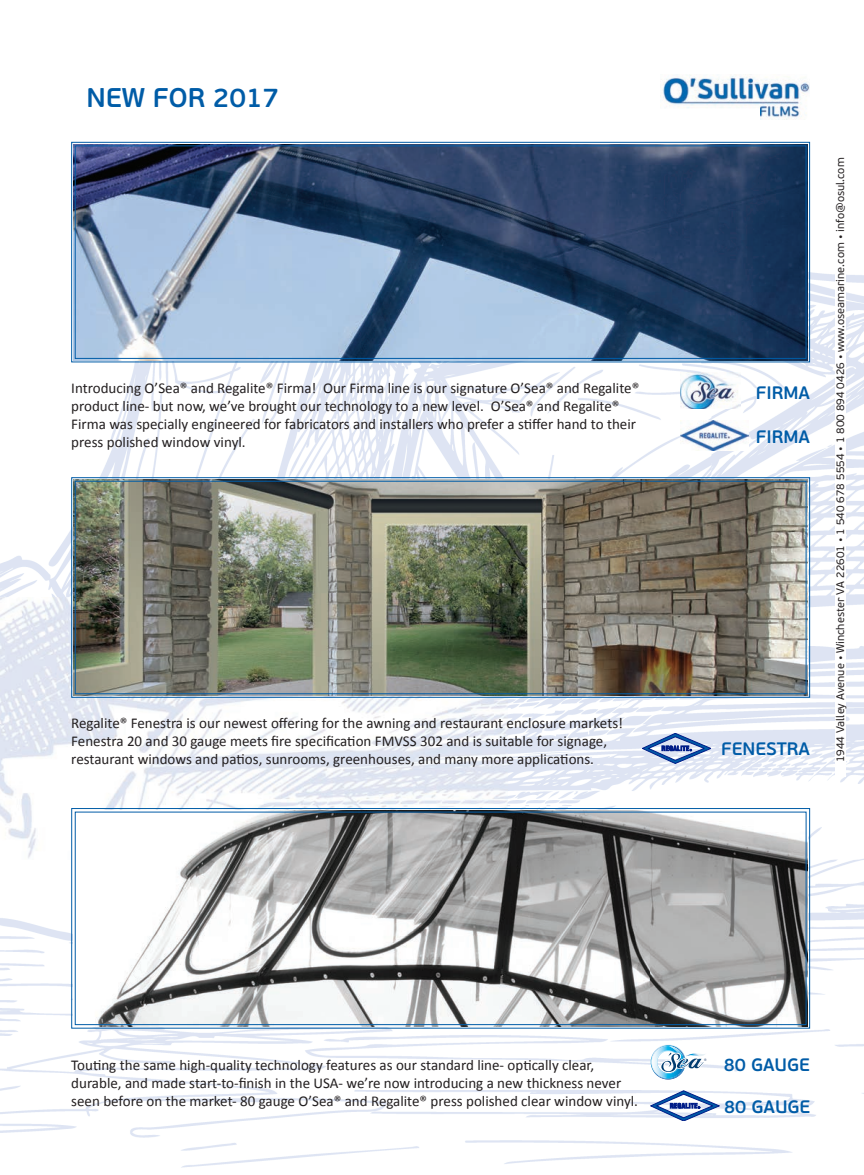
<style>
.page{position:relative;width:864px;height:1175px;background:#fff}
.page>*{position:absolute;margin:0;border:0;box-sizing:border-box;transform-origin:0 0}
.t1{font:600 27px "PF Beau Sans Pro";color:#005ca7}
.t2{font:600 18px "PF Beau Sans Pro";color:#005ca7}
.t3{font:15px/18px "Calibri";color:#231f20}
.t4{font:11.1px "PF Beau Sans Pro";color:#231f20}
.t5{font:4.95px "Myriad";color:#244271}
</style>
<div class="page">
<img style="left:0;top:363px;width:711px;height:234px">
<img style="left:711px;top:230px;width:153px;height:629px">
<img style="left:0;top:597px;width:508px;height:262px">
<img style="left:508px;top:698px;width:204px;height:109px">
<img style="left:0;top:918px;width:101px;height:215px">
<img style="left:763px;top:859px;width:101px;height:295px">
<img style="left:101px;top:1028px;width:662px;height:140px">
<svg style="left:71px;top:142px;width:739px;height:221px;background:#597191"></svg>
<div style="left:75px;top:145px;width:731px;height:214px;border:1px solid #005ca7"></div>
<img style="left:71px;top:477px;width:739px;height:221px">
<div style="left:75px;top:481px;width:731px;height:213px;border:1px solid #005ca7"></div>
<svg style="left:71px;top:807px;width:739px;height:221px"></svg>
<div style="left:75px;top:811px;width:731px;height:214px;border:1px solid #005ca7"></div>
<img style="left:681px;top:372px;width:60px;height:37px">
<svg style="left:651px;top:1044px;width:55px;height:35px"></svg>
<svg style="left:642px;top:733px;width:69px;height:30px;background:#9bafd5"></svg>
<img style="left:680px;top:421px;width:69px;height:30px">
<svg style="left:651px;top:1090px;width:68px;height:30px"></svg>
<img style="left:663px;top:75px;width:147px;height:44px">
<div style="left:836px;top:143px;width:10px;height:633px;background:#fff"></div>
<h1 class="t1" style="left:86px;top:81px;width:195px">NEW FOR 2017</h1>
<p class="t3" style="left:71px;top:379px;width:570px">Introducing O’Sea® and Regalite® Firma! Our Firma line is our signature O’Sea® and Regalite® product line- but now, we’ve brought our technology to a new level. O’Sea® and Regalite® Firma was specially engineered for fabricators and installers who prefer a stiffer hand to their press polished window vinyl.</p>
<p class="t3" style="left:71px;top:714px;width:553px">Regalite® Fenestra is our newest offering for the awning and restaurant enclosure markets!<br>Fenestra 20 and 30 gauge meets fire specification FMVSS 302 and is suitable for signage, restaurant windows and patios, sunrooms, greenhouses, and many more applications.</p>
<p class="t2" style="left:756px;top:382px;width:56px">FIRMA</p>
<p class="t2" style="left:756px;top:425px;width:56px">FIRMA</p>
<p class="t2" style="left:721px;top:738px;width:90px">FENESTRA</p>
<p class="t4" style="left:834px;top:762px;width:606px;rotate:-90deg">1944 Valley Avenue • Winchester VA 22601 • 1 540 678 5554 • 1 800 894 0426 • www.oseamarine.com • info@osul.com</p>
<p class="t3" style="left:71px;top:1056px;width:568px">Touting the same high-quality technology features as our standard line- optically clear, durable, and made start-to-finish in the USA- we’re now introducing a new thickness never seen before on the market- 80 gauge O’Sea® and Regalite® press polished clear window vinyl.</p>
<p class="t5" style="left:704px;top:1057px;width:4px">®</p>
<p class="t2" style="left:724px;top:1054px;width:88px">80 GAUGE</p>
<p class="t2" style="left:724px;top:1095px;width:88px">80 GAUGE</p>
</div>
